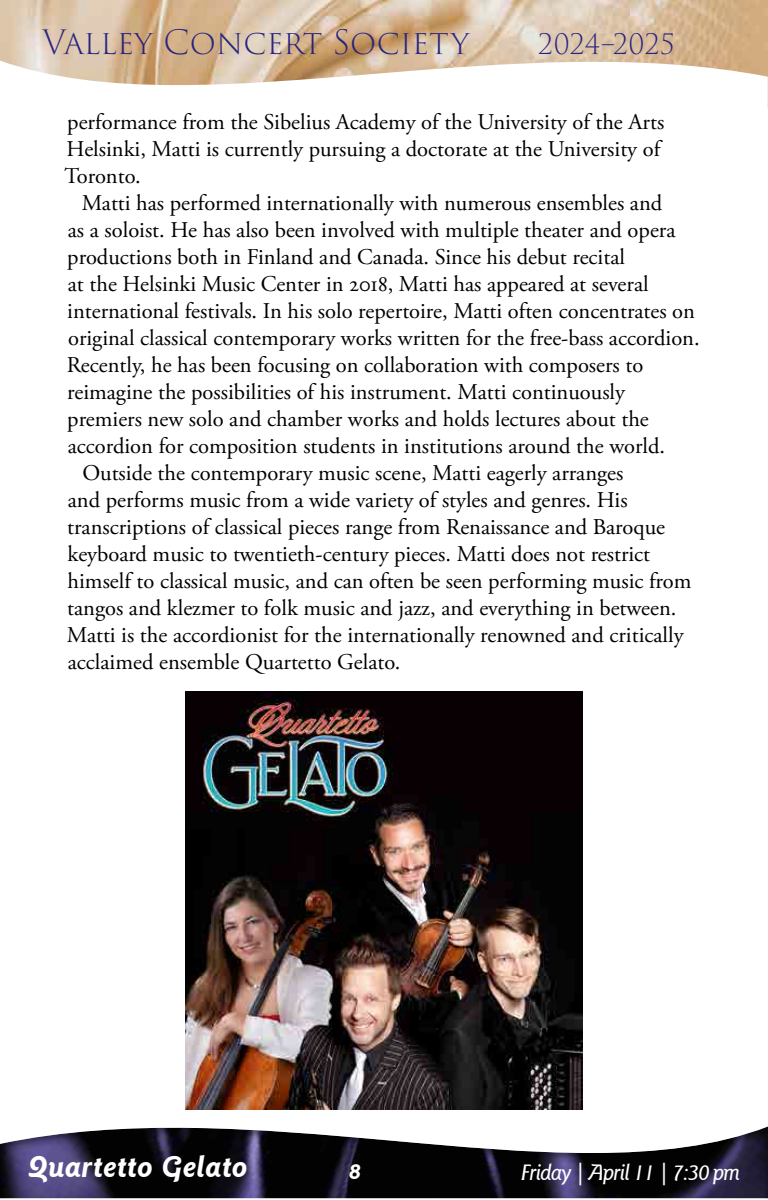
<style>
.page{position:relative;width:768px;height:1200px;background:#fff}
.page>*{position:absolute;margin:0;border:0;box-sizing:border-box;transform-origin:0 0}
.t1{font:300 32.78px "Trajan Pro 3";letter-spacing:-.005em;color:#282480}
.t2{font:italic 700 30px "Goudy Sans IT Cby BT";color:#fff}
.t3{font:300 27.53px "Trajan Pro 3";letter-spacing:.005em;color:#282480}
.t4{font:22.5px/27px "Adobe Garamond Pro";color:#000}
.t5{font:italic 500 22.5px "Goudy Sans IT Cby BT";letter-spacing:-.05em;color:#fff}
.t6{font:italic 700 22.5px "Goudy Sans IT Cby BT";color:#fff}
</style>
<div class="page">
<img style="left:186px;top:692px;width:396px;height:418px">
<img style="left:0;top:0;width:768px;height:109px">
<div style="left:0;top:1125px;width:768px;height:73px;background:#000;opacity:.55"></div>
<h1 class="t1" style="left:42px;top:20px;width:428px">Valley Concert Society</h1>
<p class="t3" style="left:538px;top:26px;width:138px">2024–2025</p>
<p class="t4" style="left:65px;top:109px;width:601px">performance from the Sibelius Academy of the University of the Arts<br>Helsinki, Matti is currently pursuing a doctorate at the University of<br>Toronto.</p>
<p class="t4" style="left:82px;top:190px;width:582px">Matti has performed internationally with numerous ensembles and</p>
<p class="t4" style="left:68px;top:217px;width:609px">as a soloist. He has also been involved with multiple theater and opera</p>
<p class="t4" style="left:67px;top:244px;width:559px">productions both in Finland and Canada. Since his debut recital</p>
<p class="t4" style="left:68px;top:271px;width:582px">at the Helsinki Music Center in 2018, Matti has appeared at several</p>
<p class="t4" style="left:67px;top:298px;width:629px">international festivals. In his solo repertoire, Matti often concentrates on</p>
<p class="t4" style="left:68px;top:325px;width:633px">original classical contemporary works written for the free-bass accordion.</p>
<p class="t4" style="left:67px;top:352px;width:578px">Recently, he has been focusing on collaboration with composers to</p>
<p class="t4" style="left:67px;top:379px;width:559px">reimagine the possibilities of his instrument. Matti continuously</p>
<p class="t4" style="left:67px;top:406px;width:583px">premiers new solo and chamber works and holds lectures about the</p>
<p class="t4" style="left:68px;top:433px;width:599px">accordion for composition students in institutions around the world.</p>
<p class="t4" style="left:82px;top:460px;width:542px">Outside the contemporary music scene, Matti eagerly arranges</p>
<p class="t4" style="left:68px;top:487px;width:561px">and performs music from a wide variety of styles and genres. His</p>
<p class="t4" style="left:67px;top:514px;width:599px">transcriptions of classical pieces range from Renaissance and Baroque</p>
<p class="t4" style="left:68px;top:541px;width:584px">keyboard music to twentieth-century pieces. Matti does not restrict</p>
<p class="t4" style="left:68px;top:568px;width:625px">himself to classical music, and can often be seen performing music from</p>
<p class="t4" style="left:67px;top:595px;width:611px">tangos and klezmer to folk music and jazz, and everything in between.</p>
<p class="t4" style="left:67px;top:622px;width:618px">Matti is the accordionist for the internationally renowned and critically</p>
<p class="t4" style="left:68px;top:649px;width:334px">acclaimed ensemble Quartetto Gelato.</p>
<h2 class="t2" style="left:28px;top:1148px;width:221px">Quartetto Gelato</h2>
<p class="t6" style="left:349px;top:1157px;width:14px">8</p>
<p class="t5" style="left:521px;top:1159px;width:221px">Friday | April 11 | 7:30 pm</p>
</div>
